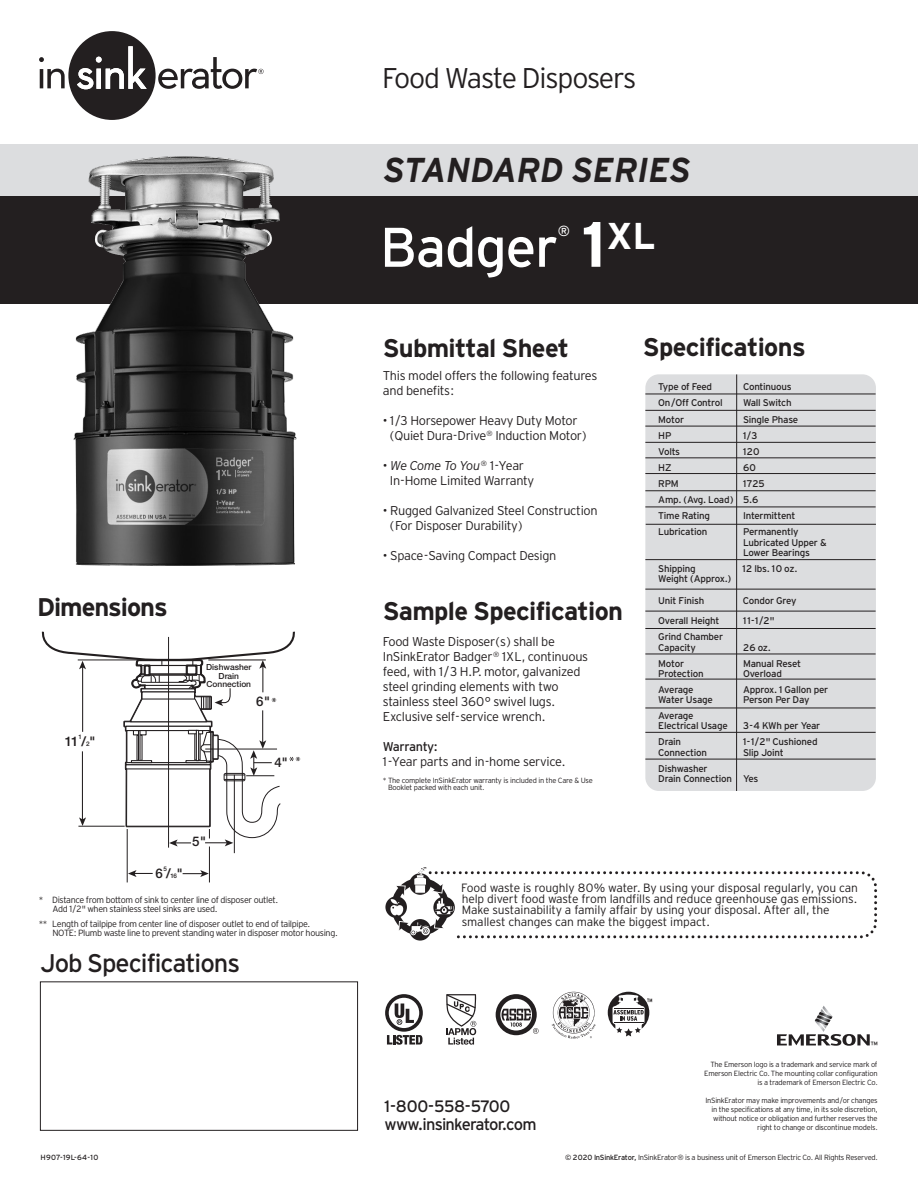
<style>
.page{position:relative;width:918px;height:1188px;background:#fff}
.page>*{position:absolute;margin:0;border:0;box-sizing:border-box;transform-origin:0 0}
.t1{font:55.65px "Interstate";letter-spacing:-.025em;color:#fff}
.t2{font:700 37.35px "Interstate";color:#fff}
.t3{font:italic 700 34.5px "Interstate";color:#231f20;scale:.95 1}
.t4{font:300 28.5px "Interstate";letter-spacing:-.04em;color:#231f20}
.t5{font:700 25.5px "Interstate";letter-spacing:-.025em;color:#231f20}
.t6{font:25.5px "Interstate";letter-spacing:-.04em;color:#231f20}
.t7{font:16.5px/18px "Interstate";letter-spacing:-.05em;color:#231f20}
.t8{font:14.55px "Interstate";color:#fff}
.t9{font:500 13.35px "Helvetica Neue";color:#231f20}
.t10{font:300 12.75px/15px "Interstate";letter-spacing:-.025em;color:#231f20}
.t11{font:12.75px "Interstate";letter-spacing:-.03em;color:#231f20}
.t12{font:300 12px/11.2px "Interstate";letter-spacing:-.01em;color:#231f20}
.t13{font:9.75px/10.1px "Interstate";letter-spacing:-.025em;color:#231f20}
.t14{font:9.15px "Interstate";color:#231f20}
.t15{font:300 9px/9.8px "Interstate";letter-spacing:-.04em;color:#231f20}
.t16{font:500 8.4px/8.4px "Helvetica Neue";color:#231f20;text-align:center}
.t17{font:300 7.5px/9px "Interstate";letter-spacing:-.035em;color:#231f20;text-align:right}
.t18{font:7.5px "Interstate";color:#231f20}
.t19{font:500 6.3px "Helvetica Neue";color:#231f20}
.s1{font-size:64.05px}
.s2{font-size:6.3px}
.s3{font-style:italic}
.s4{font-weight:400}
</style>
<div class="page">
<div style="left:645px;top:374px;width:231px;height:417px;background:#dcdddf;border-radius:13px"></div>
<hr style="left:645px;top:394px;width:231px;height:1px;background:#231f20">
<hr style="left:645px;top:410px;width:231px;height:1px;background:#231f20">
<hr style="left:645px;top:426px;width:231px;height:1px;background:#231f20">
<hr style="left:645px;top:442px;width:231px;height:1px;background:#231f20">
<hr style="left:645px;top:457px;width:231px;height:1px;background:#231f20">
<hr style="left:645px;top:473px;width:231px;height:1px;background:#231f20">
<hr style="left:645px;top:490px;width:231px;height:1px;background:#231f20">
<hr style="left:645px;top:507px;width:231px;height:1px;background:#231f20">
<hr style="left:646px;top:524px;width:230px;height:1px;background:#231f20">
<hr style="left:645px;top:559px;width:231px;height:1px;background:#231f20">
<hr style="left:645px;top:589px;width:231px;height:1px;background:#231f20">
<hr style="left:645px;top:628px;width:231px;height:1px;background:#231f20">
<hr style="left:645px;top:679px;width:231px;height:1px;background:#231f20">
<hr style="left:645px;top:708px;width:231px;height:1px;background:#231f20">
<hr style="left:645px;top:732px;width:231px;height:1px;background:#231f20">
<hr style="left:645px;top:611px;width:231px;height:1px;background:#231f20">
<hr style="left:645px;top:654px;width:231px;height:1px;background:#231f20">
<hr style="left:645px;top:759px;width:231px;height:1px;background:#231f20">
<hr style="left:736px;top:374px;width:1px;height:417px;background:#231f20">
<hr style="left:127px;top:829px;width:1px;height:53px;background:#231f20">
<hr style="left:209px;top:847px;width:1px;height:35px;background:#231f20">
<hr style="left:168px;top:637px;width:1px;height:211px;background:#231f20">
<hr style="left:234px;top:775px;width:1px;height:78px;background:#231f20">
<svg style="left:183px;top:870px;width:26px;height:7px"></svg>
<svg style="left:128px;top:870px;width:25px;height:7px"></svg>
<svg style="left:41px;top:631px;width:259px;height:215px"></svg>
<svg style="left:385px;top:896px;width:22px;height:22px"></svg>
<svg style="left:390px;top:867px;width:487px;height:73px"></svg>
<div style="left:0;top:195px;width:918px;height:109px;background:#231f20"></div>
<div style="left:0;top:144px;width:918px;height:51px;background:#dcdddf"></div>
<div style="left:40px;top:981px;width:318px;height:150px;border:1px solid #231f20"></div>
<svg style="left:39px;top:31px;width:225px;height:89px"></svg>
<img style="left:0;top:156px;width:420px;height:410px">
<svg style="left:777px;top:1006px;width:93px;height:40px"></svg>
<svg style="left:385px;top:994px;width:38px;height:51px"></svg>
<svg style="left:608px;top:992px;width:44px;height:44px"></svg>
<svg style="left:446px;top:994px;width:30px;height:51px"></svg>
<svg style="left:496px;top:994px;width:43px;height:41px"></svg>
<svg style="left:552px;top:992px;width:44px;height:47px"></svg>
<h3 class="t4" style="left:382px;top:62px;width:256px">Food Waste Disposers</h3>
<h3 class="t3" style="left:383px;top:151px;width:325px">STANDARD SERIES</h3>
<h1 class="t1" style="left:380px;top:216px;width:180px">Badger</h1>
<h3 class="t8" style="left:558px;top:223px;width:14px">®</h3>
<h2 class="t2" style="left:581px;top:215px;width:76px"><span class="s1">1</span>XL</h2>
<h3 class="t5" style="left:37px;top:593px;width:132px">Dimensions</h3>
<p class="t19" style="left:79px;top:733px;width:5px">1</p>
<h3 class="t9" style="left:65px;top:733px;width:32px">11 /<span class="s2">2</span>"</h3>
<p class="t16" style="left:206px;top:663px;width:47px">Dishwasher<br>Drain<br>Connection</p>
<h3 class="t9" style="left:256px;top:694px;width:15px">6"</h3>
<h3 class="t9" style="left:275px;top:754px;width:15px">4"</h3>
<p class="t19" style="left:164px;top:865px;width:5px">5</p>
<h3 class="t9" style="left:156px;top:865px;width:29px">6 /<span class="s2">16</span>"</h3>
<h3 class="t9" style="left:192px;top:834px;width:15px">5"</h3>
<p class="t15" style="left:52px;top:895px;width:227px;text-indent:-14px">* Distance from bottom of sink to center line of disposer outlet.<br>Add 1/2" when stainless steel sinks are used.</p>
<p class="t15" style="left:52px;top:919px;width:287px;text-indent:-14px">** Length of tailpipe from center line of disposer outlet to end of tailpipe.<br>NOTE: Plumb waste line to prevent standing water in disposer motor housing.</p>
<h3 class="t6" style="left:40px;top:949px;width:201px">Job Specifications</h3>
<h3 class="t5" style="left:383px;top:333px;width:188px">Submittal Sheet</h3>
<h3 class="t10" style="left:383px;top:368px;width:216px">This model offers the following features and benefits:</h3>
<h3 class="t10" style="left:390px;top:413px;width:198px;text-indent:-7px">• 1/3 Horsepower Heavy Duty Motor (Quiet Dura-Drive<sup>®</sup> Induction Motor)</h3>
<h3 class="t10" style="left:390px;top:458px;width:146px;text-indent:-7px">• <span class="s3">We Come To You</span><sup>®</sup> 1-Year<br>In-Home Limited Warranty</h3>
<h3 class="t10" style="left:390px;top:503px;width:209px;text-indent:-7px">• Rugged Galvanized Steel Construction (For Disposer Durability)</h3>
<h3 class="t10" style="left:383px;top:548px;width:175px">• Space-Saving Compact Design</h3>
<h3 class="t5" style="left:383px;top:597px;width:242px">Sample Specification</h3>
<h3 class="t10" style="left:383px;top:634px;width:207px">Food Waste Disposer(s) shall be InSinkErator Badger<sup>®</sup> 1XL, continuous feed, with 1/3 H.P. motor, galvanized steel grinding elements with two stainless steel 360° swivel lugs.<br>Exclusive self-service wrench.</h3>
<h3 class="t11" style="left:383px;top:740px;width:56px">Warranty:</h3>
<h3 class="t10" style="left:383px;top:754px;width:184px">1-Year parts and in-home service.</h3>
<p class="t17" style="left:388px;top:776px;width:206px;line-height:7.5px;text-align:left;text-indent:-5px">* The complete InSinkErator warranty is included in the Care &amp; Use<br>Booklet packed with each unit.</p>
<h3 class="t5" style="left:643px;top:333px;width:164px">Specifications</h3>
<h3 class="t13" style="left:658px;top:382px;width:55px">Type of Feed</h3>
<h3 class="t13" style="left:743px;top:382px;width:50px">Continuous</h3>
<h3 class="t13" style="left:658px;top:398px;width:66px">On/Off Control</h3>
<h3 class="t13" style="left:743px;top:398px;width:50px">Wall Switch</h3>
<h3 class="t13" style="left:658px;top:414px;width:27px">Motor</h3>
<h3 class="t13" style="left:743px;top:414px;width:57px">Single Phase</h3>
<h3 class="t13" style="left:658px;top:430px;width:15px">HP</h3>
<h3 class="t13" style="left:743px;top:430px;width:16px">1/3</h3>
<h3 class="t13" style="left:658px;top:446px;width:23px">Volts</h3>
<h3 class="t13" style="left:743px;top:446px;width:18px">120</h3>
<h3 class="t13" style="left:658px;top:462px;width:15px">HZ</h3>
<h3 class="t13" style="left:743px;top:462px;width:14px">60</h3>
<h3 class="t13" style="left:658px;top:479px;width:22px">RPM</h3>
<h3 class="t13" style="left:658px;top:475px;width:108px;line-height:16.2px;text-indent:85px">1725<br>Amp. (Avg. Load) 5.6<br>Time Rating</h3>
<h3 class="t13" style="left:743px;top:511px;width:54px">Intermittent</h3>
<h3 class="t13" style="left:658px;top:527px;width:50px">Lubrication</h3>
<h3 class="t13" style="left:743px;top:527px;width:85px">Permanently<br>Lubricated Upper &amp;<br>Lower Bearings</h3>
<h3 class="t13" style="left:658px;top:563px;width:74px">Shipping<br>Weight (Approx.)</h3>
<h3 class="t13" style="left:658px;top:616px;width:63px">Overall Height</h3>
<h3 class="t13" style="left:743px;top:616px;width:33px">11-1/2"</h3>
<h3 class="t13" style="left:658px;top:632px;width:66px">Grind Chamber<br>Capacity</h3>
<h3 class="t13" style="left:743px;top:642px;width:29px">26 oz.</h3>
<h3 class="t13" style="left:658px;top:658px;width:27px">Motor</h3>
<h3 class="t13" style="left:743px;top:658px;width:60px">Manual Reset</h3>
<h3 class="t13" style="left:658px;top:668px;width:47px">Protection</h3>
<h3 class="t13" style="left:743px;top:668px;width:40px">Overload</h3>
<h3 class="t13" style="left:658px;top:684px;width:37px">Average</h3>
<h3 class="t13" style="left:743px;top:684px;width:87px">Approx. 1 Gallon per</h3>
<h3 class="t13" style="left:658px;top:695px;width:56px">Water Usage</h3>
<h3 class="t13" style="left:743px;top:695px;width:68px">Person Per Day</h3>
<h3 class="t13" style="left:658px;top:711px;width:71px">Average<br>Electrical Usage</h3>
<h3 class="t13" style="left:743px;top:721px;width:79px">3-4 KWh per Year</h3>
<h3 class="t13" style="left:658px;top:737px;width:24px">Drain</h3>
<h3 class="t13" style="left:743px;top:737px;width:76px">1-1/2" Cushioned</h3>
<h3 class="t13" style="left:658px;top:747px;width:50px">Connection</h3>
<h3 class="t13" style="left:743px;top:747px;width:42px">Slip Joint</h3>
<h3 class="t13" style="left:658px;top:763px;width:102px">Dishwasher<br>Drain Connection Yes</h3>
<h3 class="t13" style="left:742px;top:563px;width:56px">12 lbs. 10 oz.</h3>
<h3 class="t13" style="left:658px;top:596px;width:47px">Unit Finish</h3>
<h3 class="t13" style="left:743px;top:596px;width:55px">Condor Grey</h3>
<p class="t12" style="left:461px;top:882px;width:398px">Food waste is roughly 80% water. By using your disposal regularly, you can help divert food waste from landfills and reduce greenhouse gas emissions.<br>Make sustainability a family affair by using your disposal. After all, the smallest changes can make the biggest impact.</p>
<p class="t14" style="left:871px;top:1040px;width:8px">™</p>
<h3 class="t7" style="left:385px;top:1097px;width:153px">1-800-558-5700 www.insinkerator.com</h3>
<p class="t17" style="left:704px;top:1060px;width:175px">The Emerson logo is a trademark and service mark of<br>Emerson Electric Co. The mounting collar configuration is a trademark of Emerson Electric Co.</p>
<p class="t17" style="left:705px;top:1096px;width:174px">InSinkErator may make improvements and/or changes in the specifications at any time, in its sole discretion, without notice or obligation and further reserves the right to change or discontinue models.</p>
<p class="t18" style="left:40px;top:1154px;width:59px">H907-19L-64-10</p>
<p class="t17" style="left:565px;top:1153px;width:314px"><span class="s4">© 2020 InSinkErator,</span> InSinkErator® is a business unit of Emerson Electric Co. All Rights Reserved.</p>
</div>
